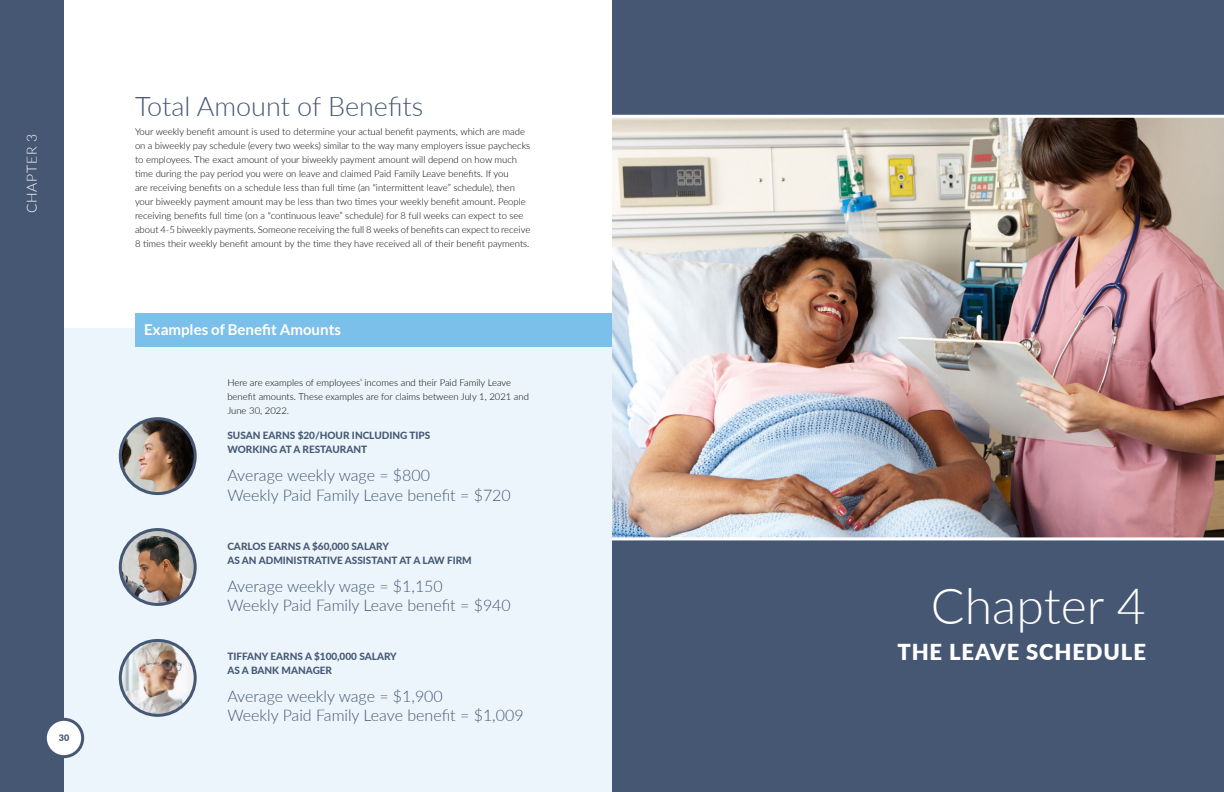
<style>
.page{position:relative;width:1224px;height:792px;background:#fff}
.page>*{position:absolute;margin:0;border:0;box-sizing:border-box;transform-origin:0 0}
.t1{font:300 50px "Lato";color:#fff}
.t2{font:300 27px "Lato";color:#455773}
.t3{font:900 22px "Lato";letter-spacing:.04em;color:#fff}
.t4{font:300 16px/19.2px "Lato";color:#455773}
.t5{font:700 15px "Lato";color:#fff}
.t6{font:300 14px "Lato";letter-spacing:.05em;color:#fff}
.t7{font:800 10px/14px "Lato";color:#455773}
.t8{font:300 9.5px/14px "Lato";color:#000}
.t9{font:900 9px "Lato";color:#455773}
</style>
<div class="page">
<div style="left:32px;top:328px;width:581px;height:464px;background:#ebf5fb"></div>
<div style="left:135px;top:313px;width:488px;height:33px;background:#7bc0ea"></div>
<img style="left:120px;top:419px;width:75px;height:75px;border-radius:37px">
<div style="left:119px;top:417px;width:78px;height:78px;border:3px solid #455773;border-radius:50%"></div>
<img style="left:120px;top:530px;width:75px;height:74px;border-radius:37px">
<div style="left:119px;top:528px;width:78px;height:78px;border:3px solid #455773;border-radius:50%"></div>
<img style="left:120px;top:640px;width:75px;height:75px;border-radius:37px">
<div style="left:119px;top:639px;width:78px;height:78px;border:3px solid #455773;border-radius:50%"></div>
<div style="left:0;top:0;width:64px;height:792px;background:#455773"></div>
<div style="left:45px;top:719px;width:38px;height:38px;background:#fff;border-radius:50%"></div>
<div style="left:44px;top:718px;width:40px;height:40px;border:3px solid #455773;border-radius:50%"></div>
<div style="left:612px;top:0;width:612px;height:792px;background:#455773"></div>
<img style="left:612px;top:118px;width:612px;height:419px">
<hr style="left:612px;top:115px;width:612px;height:3px;background:#fff">
<hr style="left:612px;top:537px;width:612px;height:3px;background:#fff">
<h3 class="t6" style="left:25px;top:213px;width:81px;rotate:-90deg">CHAPTER 3</h3>
<p class="t9" style="left:59px;top:734px;width:12px">30</p>
<h2 class="t2" style="left:135px;top:88px;width:290px">Total Amount of Benefits</h2>
<p class="t8" style="left:135px;top:124px;width:397px">Your weekly benefit amount is used to determine your actual benefit payments, which are made on a biweekly pay schedule (every two weeks) similar to the way many employers issue paychecks to employees. The exact amount of your biweekly payment amount will depend on how much time during the pay period you were on leave and claimed Paid Family Leave benefits. If you<br>are receiving benefits on a schedule less than full time (an “intermittent leave” schedule), then your biweekly payment amount may be less than two times your weekly benefit amount. People receiving benefits full time (on a “continuous leave” schedule) for 8 full weeks can expect to see about 4-5 biweekly payments. Someone receiving the full 8 weeks of benefits can expect to receive 8 times their weekly benefit amount by the time they have received all of their benefit payments.</p>
<h3 class="t5" style="left:144px;top:321px;width:199px">Examples of Benefit Amounts</h3>
<p class="t8" style="left:227px;top:376px;width:303px">Here are examples of employees’ incomes and their Paid Family Leave benefit amounts. These examples are for claims between July 1, 2021 and<br>June 30, 2022.</p>
<p class="t7" style="left:227px;top:428px;width:205px">SUSAN EARNS $20/HOUR INCLUDING TIPS<br>WORKING AT A RESTAURANT</p>
<h3 class="t4" style="left:227px;top:467px;width:285px">Average weekly wage = $800<br>Weekly Paid Family Leave benefit = $720</h3>
<p class="t7" style="left:227px;top:538px;width:246px">CARLOS EARNS A $60,000 SALARY<br>AS AN ADMINISTRATIVE ASSISTANT AT A LAW FIRM</p>
<h3 class="t4" style="left:227px;top:576px;width:285px">Average weekly wage = $1,150<br>Weekly Paid Family Leave benefit = $940</h3>
<p class="t7" style="left:227px;top:649px;width:171px">TIFFANY EARNS A $100,000 SALARY<br>AS A BANK MANAGER</p>
<h3 class="t4" style="left:227px;top:686px;width:298px">Average weekly wage = $1,900<br>Weekly Paid Family Leave benefit = $1,009</h3>
<h1 class="t1" style="left:931px;top:583px;width:217px">Chapter 4</h1>
<h3 class="t3" style="left:897px;top:643px;width:250px">THE LEAVE SCHEDULE</h3>
</div>
